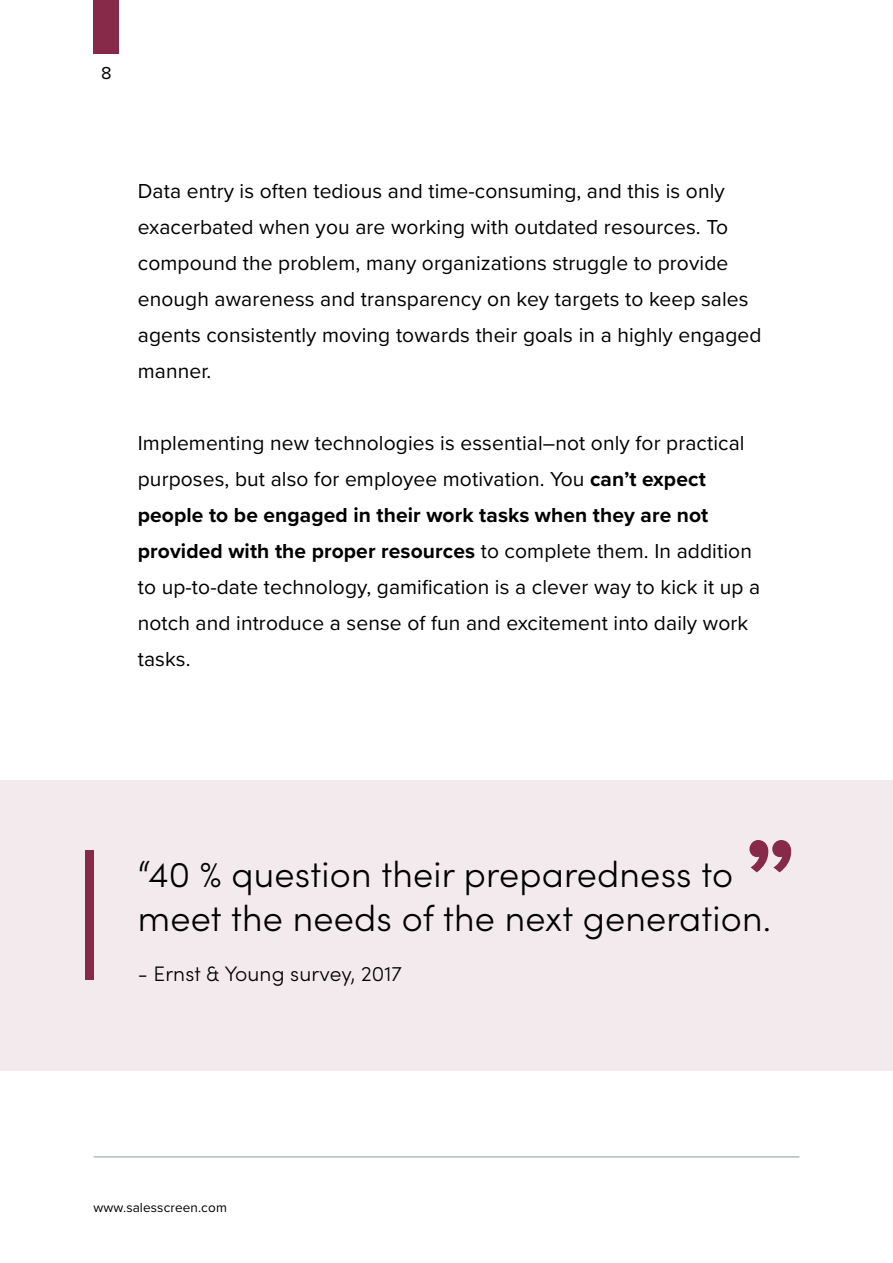
<style>
.page{position:relative;width:893px;height:1263px;background:#fff}
.page>*{position:absolute;margin:0;border:0;box-sizing:border-box;transform-origin:0 0}
.t1{font:700 112.5px "Proxima Nova";color:#872949}
.t2{font:300 36px/43.2px "Sofia Pro";letter-spacing:.005em;color:#000}
.t3{font:21px/36px "Proxima Nova";letter-spacing:.005em;color:#000}
.t4{font:300 21px "Sofia Pro";letter-spacing:.005em;color:#000}
.t5{font:18px "Proxima Nova";color:#000}
.t6{font:13.5px "Proxima Nova";letter-spacing:.01em;color:#000}
.s1{font-weight:700}
</style>
<div class="page">
<div style="left:0;top:780px;width:893px;height:291px;background:#f3eaed"></div>
<div style="left:85px;top:851px;width:9px;height:129px;background:#872949"></div>
<hr style="left:94px;top:1156px;width:705px;height:1px;background:#8f9ca5">
<div style="left:94px;top:0;width:25px;height:54px;background:#872949"></div>
<p class="t5" style="left:101px;top:60px;width:12px">8</p>
<p class="t3" style="left:138px;top:172px;width:625px">Data entry is often tedious and time-consuming, and this is only exacerbated when you are working with outdated resources. To compound the problem, many organizations struggle to provide enough awareness and transparency on key targets to keep sales agents consistently moving towards their goals in a highly engaged manner.</p>
<p class="t3" style="left:138px;top:424px;width:624px">Implementing new technologies is essential–not only for practical purposes, but also for employee motivation. You <span class="s1">can’t expect people to be engaged in their work tasks when they are not provided with the proper resources</span> to complete them. In addition to up-to-date technology, gamification is a clever way to kick it up a notch and introduce a sense of fun and excitement into daily work tasks.</p>
<h1 class="t1" style="left:744px;top:795px;width:53px">”</h1>
<h2 class="t2" style="left:138px;top:851px;width:635px">“40 % question their preparedness to meet the needs of the next generation.</h2>
<p class="t4" style="left:138px;top:958px;width:266px">- Ernst &amp; Young survey, 2017</p>
<p class="t6" style="left:94px;top:1197px;width:135px">www.salesscreen.com</p>
</div>
